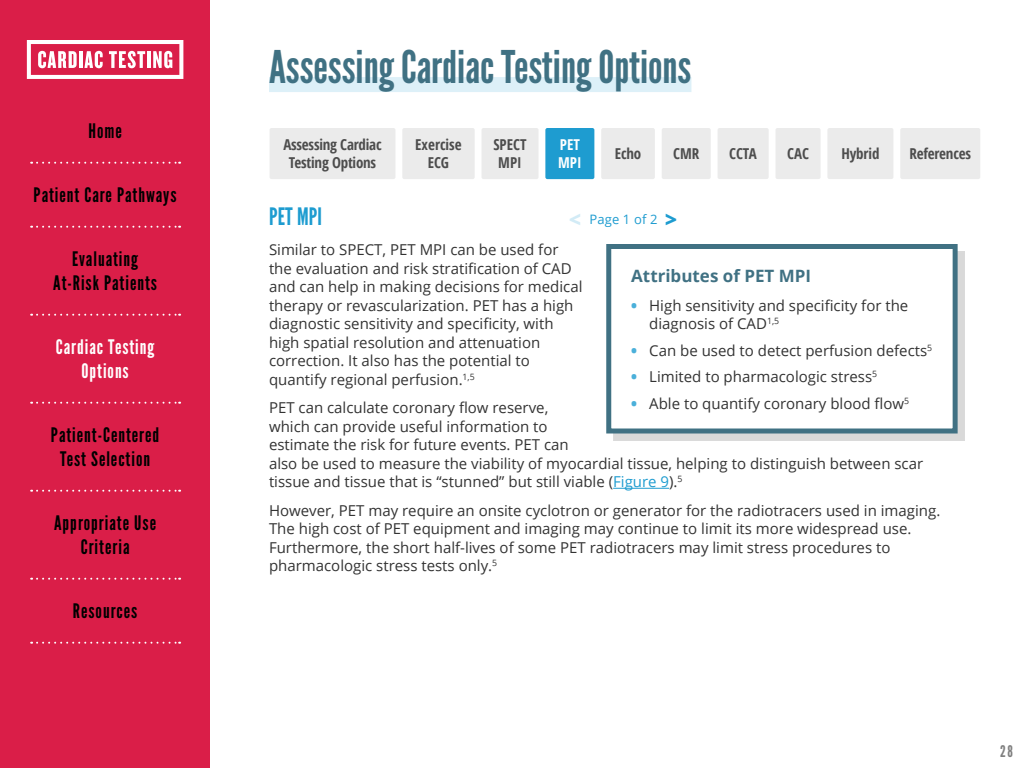
<style>
.page{position:relative;width:1024px;height:768px;background:#fff}
.page>*{position:absolute;margin:0;border:0;box-sizing:border-box;transform-origin:0 0}
.t1{font:45px "League Gothic";color:#407183}
.page_label{font:24px "League Gothic";letter-spacing:.01em;color:#1e9cd0}
.bullets_2-col{font:800 21px "Open Sans";color:#d2ebf6}
.bullets_2-col-2{font:800 21px "Open Sans";color:#1e9cd0}
.Nav{font:20px/24px "League Gothic";letter-spacing:.05em;color:#000;text-align:center}
.Nav-2{font:20px/24px "League Gothic";letter-spacing:.05em;color:#fff;text-align:center}
.callout{font:700 17px "Open Sans";color:#407183}
.t2{font:16px "League Gothic";color:#808080}
.body{font:15px/18.5px "Open Sans";color:#333}
.sub_nav{font:700 condensed 15px/18px "Open Sans";letter-spacing:-.015em;color:#4d4d4d;text-align:center}
.sub_nav-2{font:700 condensed 15px/18px "Open Sans";color:#fff}
.page_label-2{font:13px "Open Sans";letter-spacing:.01em;color:#1e9cd0}
.s1{color:#1e9cd0}
.s2{font-weight:800;color:#4bb0da}
</style>
<div class="page">
<div style="left:0;top:0;width:210px;height:768px;background:#da1e48"></div>
<svg style="left:27px;top:40px;width:156px;height:39px"></svg>
<div style="left:269px;top:77px;width:422px;height:15px;background:#ddf0f8"></div>
<hr style="left:613px;top:488px;width:56px;height:1px;background:#1e9cd0">
<div style="left:545px;top:128px;width:49px;height:51px;background:#1e9cd0;border-radius:2px"></div>
<div style="left:613px;top:251px;width:352px;height:190px;background:#d9d9d9"></div>
<div style="left:609px;top:246px;width:346px;height:185px;background:#fff"></div>
<div style="left:606px;top:244px;width:352px;height:190px;border:5px solid #407183"></div>
<svg style="left:31px;top:162px;width:149px;height:2px"></svg>
<svg style="left:31px;top:226px;width:149px;height:2px"></svg>
<svg style="left:31px;top:314px;width:149px;height:2px"></svg>
<svg style="left:31px;top:402px;width:149px;height:2px"></svg>
<svg style="left:31px;top:490px;width:149px;height:2px"></svg>
<svg style="left:31px;top:578px;width:149px;height:2px"></svg>
<svg style="left:31px;top:642px;width:149px;height:2px"></svg>
<div style="left:601px;top:128px;width:54px;height:51px;background:#ebebeb;border-radius:2px"></div>
<div style="left:776px;top:128px;width:45px;height:51px;background:#ebebeb;border-radius:2px"></div>
<div style="left:827px;top:128px;width:66px;height:51px;background:#ebebeb;border-radius:2px"></div>
<div style="left:718px;top:128px;width:51px;height:51px;background:#ebebeb;border-radius:2px"></div>
<div style="left:662px;top:128px;width:49px;height:51px;background:#ebebeb;border-radius:2px"></div>
<div style="left:900px;top:128px;width:80px;height:51px;background:#ebebeb;border-radius:2px"></div>
<div style="left:402px;top:128px;width:73px;height:51px;background:#ebebeb;border-radius:2px"></div>
<div style="left:270px;top:128px;width:125px;height:51px;background:#ebebeb;border-radius:2px"></div>
<div style="left:482px;top:128px;width:57px;height:51px;background:#ebebeb;border-radius:2px"></div>
<p class="Nav" style="left:88px;top:119px;width:35px">Home</p>
<p class="Nav" style="left:34px;top:183px;width:144px">Patient Care Pathways</p>
<p class="Nav" style="left:53px;top:247px;width:105px">Evaluating<br>At-Risk Patients</p>
<p class="Nav-2" style="left:56px;top:335px;width:100px">Cardiac Testing<br>Options</p>
<p class="Nav" style="left:51px;top:423px;width:110px">Patient-Centered<br>Test Selection</p>
<p class="Nav" style="left:54px;top:511px;width:103px">Appropriate Use<br>Criteria</p>
<p class="Nav" style="left:73px;top:599px;width:66px">Resources</p>
<p class="t1" style="left:269px;top:40px;width:424px">Assessing Cardiac Testing Options</p>
<p class="sub_nav" style="left:283px;top:136px;width:100px">Assessing Cardiac<br>Testing Options</p>
<p class="sub_nav" style="left:493px;top:136px;width:35px">SPECT<br>MPI</p>
<p class="sub_nav" style="left:415px;top:136px;width:48px">Exercise<br>ECG</p>
<p class="sub_nav-2" style="left:558px;top:136px;width:25px">PET<br>MPI</p>
<p class="sub_nav" style="left:615px;top:145px;width:28px">Echo</p>
<p class="sub_nav" style="left:673px;top:144px;width:28px">CMR</p>
<p class="sub_nav" style="left:729px;top:144px;width:29px">CCTA</p>
<p class="sub_nav" style="left:787px;top:144px;width:23px">CAC</p>
<p class="sub_nav" style="left:841px;top:144px;width:40px">Hybrid</p>
<p class="sub_nav" style="left:910px;top:145px;width:63px">References</p>
<p class="page_label" style="left:269px;top:202px;width:55px">PET MPI</p>
<p class="body" style="left:269px;top:240px;width:315px">Similar to SPECT, PET MPI can be used for the evaluation and risk stratification of CAD and can help in making decisions for medical therapy or revascularization. PET has a high diagnostic sensitivity and specificity, with high spatial resolution and attenuation correction. It also has the potential to quantify regional perfusion.<sup>1,5</sup></p>
<p class="body" style="left:269px;top:398px;width:656px">PET can calculate coronary flow reserve,<br>which can provide useful information to<br>estimate the risk for future events. PET can<br>also be used to measure the viability of myocardial tissue, helping to distinguish between scar tissue and tissue that is “stunned” but still viable (<span class="s1">Figure 9</span>).<sup>5</sup></p>
<p class="body" style="left:269px;top:501px;width:673px">However, PET may require an onsite cyclotron or generator for the radiotracers used in imaging.<br>The high cost of PET equipment and imaging may continue to limit its more widespread use.<br>Furthermore, the short half-lives of some PET radiotracers may limit stress procedures to pharmacologic stress tests only.<sup>5</sup></p>
<p class="bullets_2-col" style="left:569px;top:203px;width:13px">&lt;</p>
<p class="page_label-2" style="left:589px;top:210px;width:70px">Page 1 of 2</p>
<p class="bullets_2-col-2" style="left:665px;top:203px;width:13px">&gt;</p>
<p class="callout" style="left:631px;top:264px;width:181px">Attributes of PET MPI</p>
<p class="body" style="left:649px;top:295px;width:261px;text-indent:-18px"><span class="s2">•</span> High sensitivity and specificity for the diagnosis of CAD<sup>1,5</sup></p>
<p class="body" style="left:631px;top:340px;width:303px"><span class="s2">•</span> Can be used to detect perfusion defects<sup>5</sup></p>
<p class="body" style="left:631px;top:367px;width:247px"><span class="s2">•</span> Limited to pharmacologic stress<sup>5</sup></p>
<p class="body" style="left:631px;top:393px;width:279px"><span class="s2">•</span> Able to quantify coronary blood flow<sup>5</sup></p>
<p class="t2" style="left:1000px;top:742px;width:14px">28</p>
</div>
